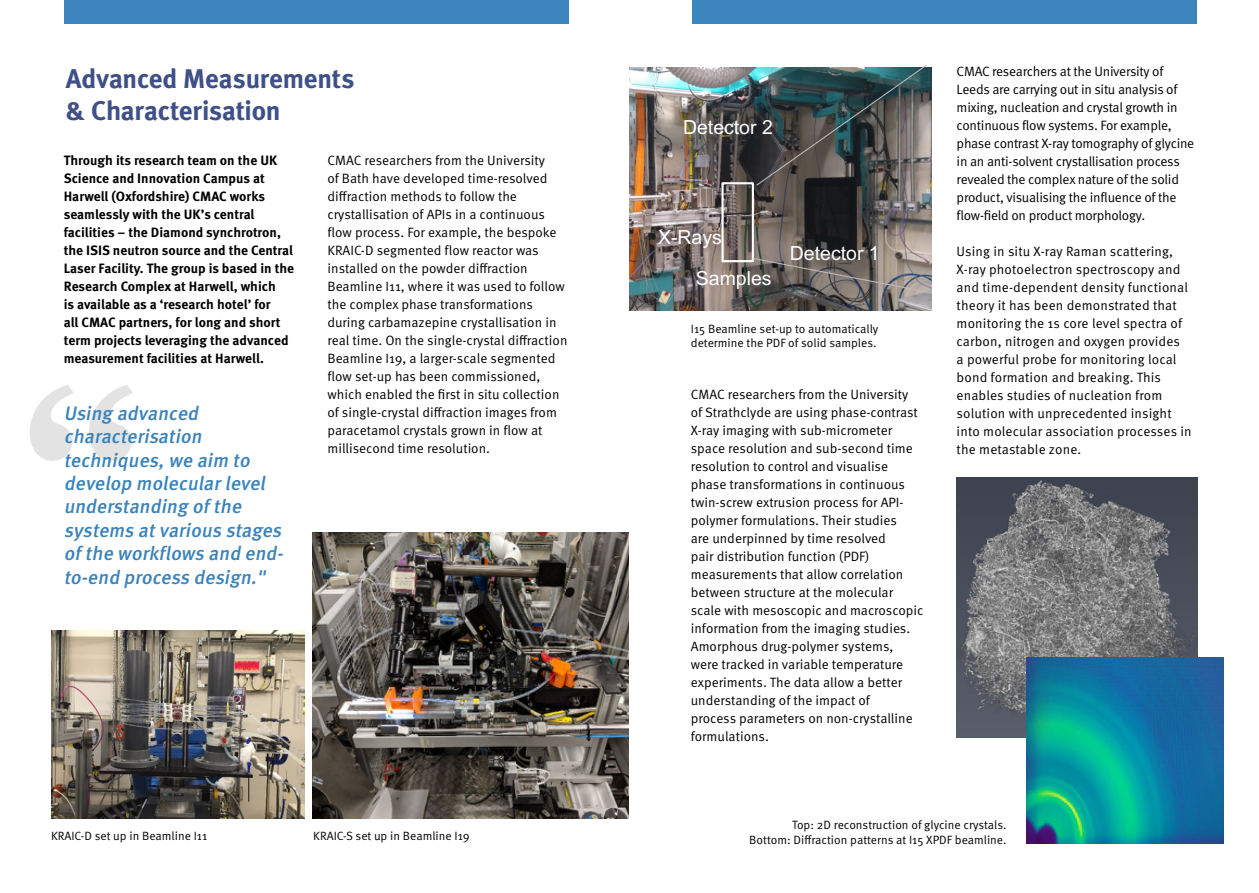
<style>
.page{position:relative;width:1259px;height:893px;background:#fff}
.page>*{position:absolute;margin:0;border:0;box-sizing:border-box;transform-origin:0 0}
.H4__Left{font:27px/32.4px "Meta Bold LF";letter-spacing:-.01em;color:#3e5087}
.t1{font:italic 500 19.5px/23.4px "Meta OT";color:#3a83bb}
.t2{font:19.5px "Arial";color:#fff}
.t3{font:13.5px/18px "Meta OT Norm";color:#000}
.t4{font:700 13.5px/18px "Meta OT";color:#000}
.t5{font:13.5px/18px "Meta OT Norm";letter-spacing:-.02em;color:#000}
.t6{font:12px/14.4px "Meta OT Norm";color:#000}
</style>
<div class="page">
<svg style="left:30px;top:385px;width:103px;height:76px"></svg>
<div style="left:64px;top:0;width:504px;height:23px;background:#3c86bd"></div>
<div style="left:692px;top:0;width:504px;height:23px;background:#3c86bd"></div>
<img style="left:51px;top:630px;width:254px;height:188px">
<img style="left:312px;top:533px;width:317px;height:285px">
<img style="left:629px;top:68px;width:303px;height:242px">
<div style="left:721px;top:182px;width:33px;height:80px;border:2px solid #fff"></div>
<svg style="left:755px;top:66px;width:177px;height:121px;background:#495454"></svg>
<svg style="left:752px;top:257px;width:180px;height:53px;background:#716c68"></svg>
<img style="left:956px;top:478px;width:241px;height:259px">
<img style="left:1026px;top:657px;width:197px;height:187px">
<p class="H4__Left" style="left:66px;top:62px;width:290px">Advanced Measurements &amp; Characterisation</p>
<p class="t4" style="left:64px;top:152px;width:232px">Through its research team on the UK Science and Innovation Campus at Harwell (Oxfordshire) CMAC works seamlessly with the UK’s central facilities – the Diamond synchrotron, the ISIS neutron source and the Central Laser Facility. The group is based in the Research Complex at Harwell, which<br>is available as a ‘research hotel’ for<br>all CMAC partners, for long and short term projects leveraging the advanced measurement facilities at Harwell.</p>
<p class="t3" style="left:327px;top:152px;width:241px">CMAC researchers from the University<br>of Bath have developed time-resolved diffraction methods to follow the crystallisation of APIs in a continuous flow process. For example, the bespoke KRAIC-D segmented flow reactor was installed on the powder diffraction Beamline I11, where it was used to follow the complex phase transformations during carbamazepine crystallisation in real time. On the single-crystal diffraction Beamline I19, a larger-scale segmented flow set-up has been commissioned, which enabled the first in situ collection of single-crystal diffraction images from paracetamol crystals grown in flow at millisecond time resolution.</p>
<p class="t1" style="left:64px;top:402px;width:225px">Using advanced characterisation techniques,we aim to develop molecularlevel understanding of the systems atvarious stages of the workflows and end&shy;to-end process design."</p>
<p class="t6" style="left:51px;top:828px;width:158px">KRAIC-D set up in Beamline I11</p>
<p class="t6" style="left:313px;top:828px;width:158px">KRAIC-S set up in Beamline I19</p>
<p class="t2" style="left:683px;top:113px;width:91px">Detector 2</p>
<p class="t2" style="left:658px;top:224px;width:65px">X-Rays</p>
<p class="t2" style="left:696px;top:265px;width:77px">Samples</p>
<p class="t2" style="left:790px;top:240px;width:91px">Detector 1</p>
<p class="t6" style="left:691px;top:322px;width:189px">I15 Beamline set-up to automatically determine the PDF of solid samples.</p>
<p class="t3" style="left:691px;top:385px;width:234px">CMAC researchers from the University<br>of Strathclyde are using phase-contrast X-ray imaging with sub-micrometer space resolution and sub-second time resolution to control and visualise phase transformations in continuous twin-screw extrusion process for API&shy;polymer formulations. Their studies<br>are underpinned by time resolved<br>pair distribution function (PDF) measurements that allow correlation between structure at the molecular scale with mesoscopic and macroscopic information from the imaging studies.<br>Amorphous drug-polymer systems, were tracked in variable temperature experiments. The data allow a better understanding of the impact of<br>process parameters on non-crystalline formulations.</p>
<p class="t5" style="left:956px;top:63px;width:239px">CMAC researchers at the University of Leeds are carrying out in situ analysis of mixing, nucleation and crystal growth in continuous flow systems. For example, phase contrast X-ray tomography of glycine in an anti-solvent crystallisation process revealed the complex nature of the solid product, visualising the influence of the flow-field on product morphology.</p>
<p class="t3" style="left:956px;top:243px;width:237px">Using in situ X-ray Raman scattering, X-ray photoelectron spectroscopy and and time-dependent density functional theory it has been demonstrated that monitoring the 1s core level spectra of carbon, nitrogen and oxygen provides<br>a powerful probe for monitoring local bond formation and breaking. This enables studies of nucleation from solution with unprecedented insight into molecular association processes in the metastable zone.</p>
<p class="t6" style="left:792px;top:818px;width:216px">Top: 2D reconstruction of glycine crystals.</p>
<p class="t6" style="left:749px;top:832px;width:259px">Bottom: Diffraction patterns at I15 XPDF beamline.</p>
</div>
